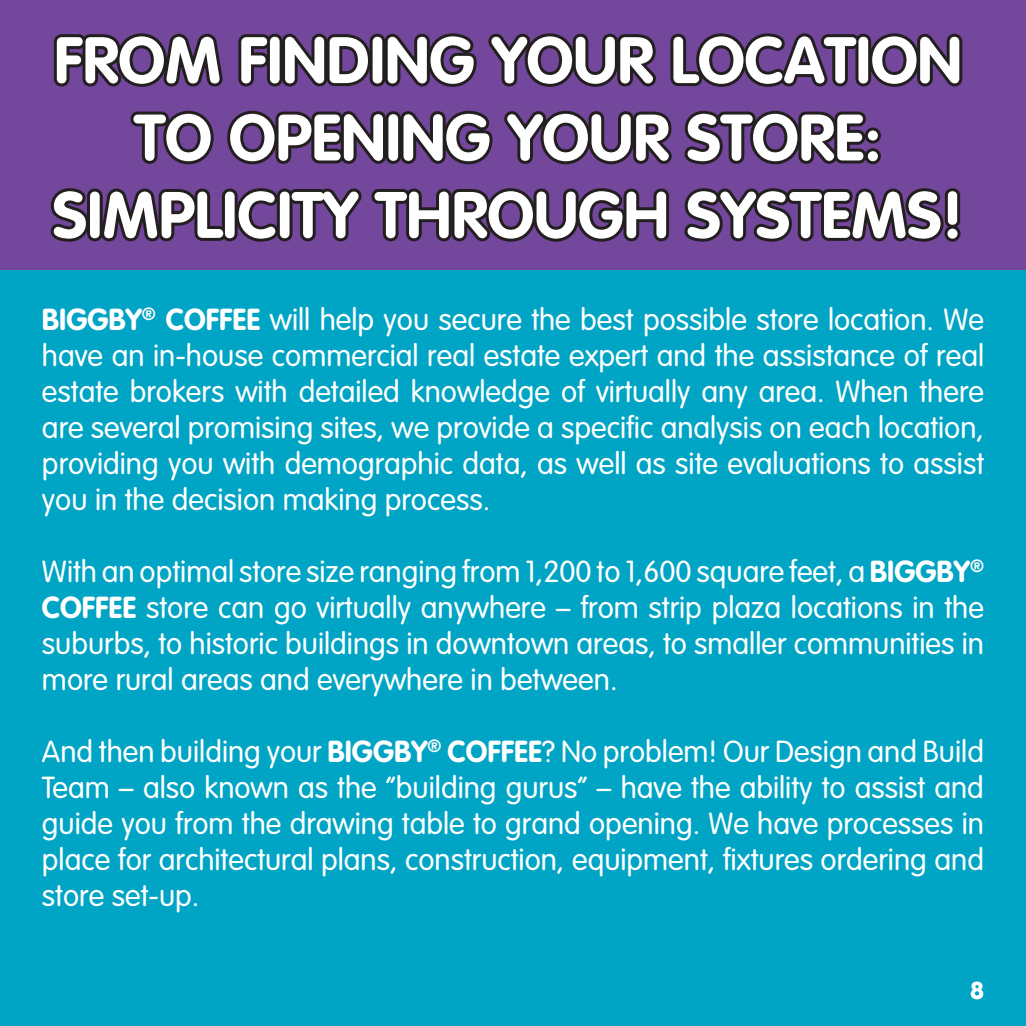
<style>
.page{position:relative;width:1026px;height:1026px;background:#00a4c4}
.page>*{position:absolute;margin:0;border:0;box-sizing:border-box;transform-origin:0 0}
.t1{font:700 64.5px/77.4px "VAG Rounded";color:#fff;text-align:center}
.t2{font:300 30px/36px "VAG Rounded";color:#fff;text-align:justify}
.t3{font:900 24px "VAG Rounded";color:#fff}
.s1{font-weight:700}
</style>
<div class="page">
<div style="left:0;top:0;width:1026px;height:270px;background:#73479c"></div>
<svg style="left:50px;top:33px;width:913px;height:209px"></svg>
<h1 class="t1" style="left:52px;top:24px;width:912px">FROM FINDING YOUR LOCATION<br>TO OPENING YOUR STORE:<br>SIMPLICITY THROUGH SYSTEMS!</h1>
<p class="t2" style="left:42px;top:303px;width:944px"><span class="s1">BIGGBY</span><sup>®</sup> <span class="s1">COFFEE</span> will help you secure the best possible store location. We have an in-house commercial real estate expert and the assistance of real estate brokers with detailed knowledge of virtually any area. When there are several promising sites, we provide a specific analysis on each location, providing you with demographic data, as well as site evaluations to assist you in the decision making process.</p>
<p class="t2" style="left:42px;top:555px;width:944px">With an optimal store size ranging from 1,200 to 1,600 square feet, a <span class="s1">BIGGBY</span><sup>® </sup><span class="s1">COFFEE</span> store can go virtually anywhere – from strip plaza locations in the suburbs, to historic buildings in downtown areas, to smaller communities in more rural areas and everywhere in between.</p>
<p class="t2" style="left:42px;top:735px;width:944px">And then building your <span class="s1">BIGGBY</span><sup>®</sup> <span class="s1">COFFEE</span>? No problem! Our Design and Build Team – also known as the “building gurus” – have the ability to assist and guide you from the drawing table to grand opening. We have processes in place for architectural plans, construction, equipment, fixtures ordering and store set-up.</p>
<p class="t3" style="left:971px;top:976px;width:15px">8</p>
</div>
